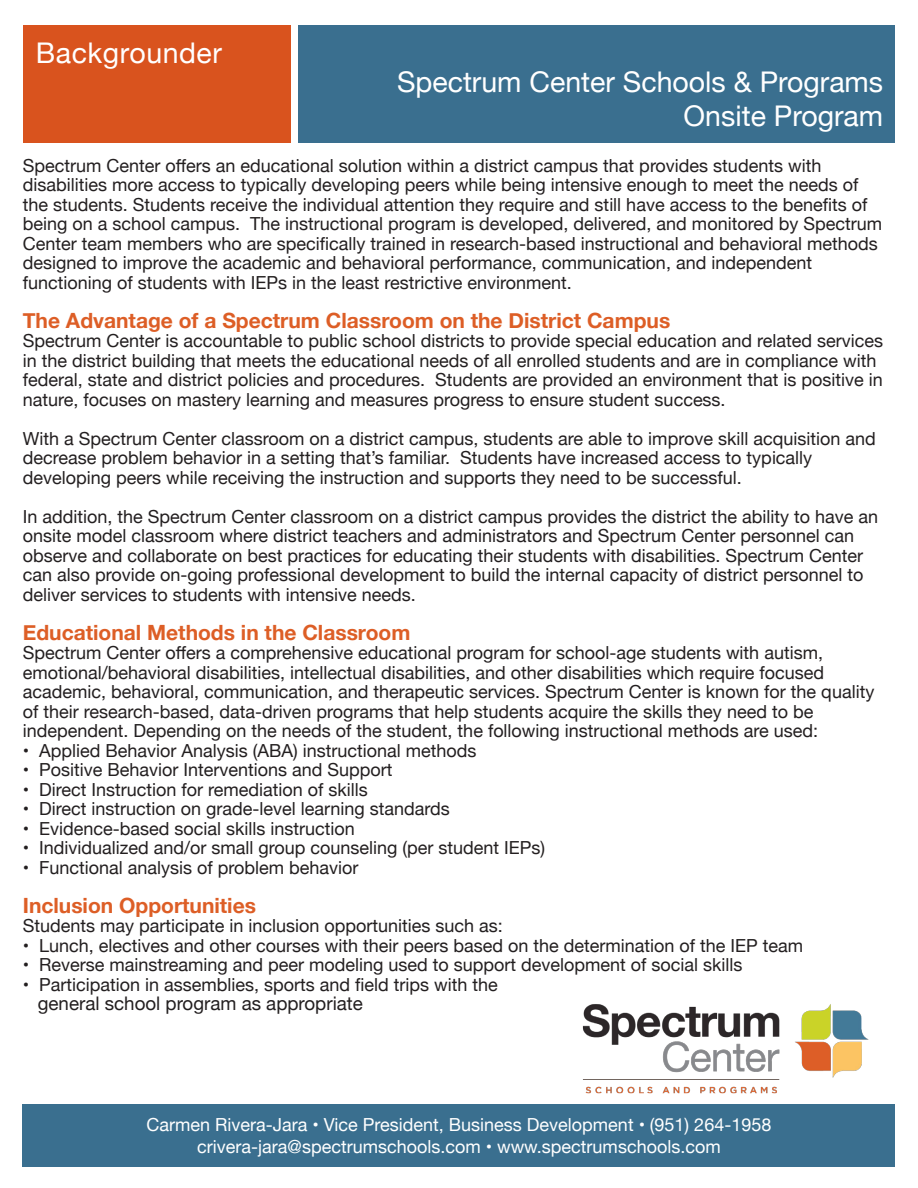
<style>
.page{position:relative;width:918px;height:1188px;background:#fff}
.page>*{position:absolute;margin:0;border:0;box-sizing:border-box;transform-origin:0 0}
.t1{font:28.5px "Helvetica Neue";color:#fff}
.t2{font:28.5px "Helvetica Neue";letter-spacing:.02em;color:#fff}
.t3{font:700 21px "Helvetica Neue";color:#dd5e26}
.t4{font:18.75px "Helvetica Neue";color:#231f20}
.t5{font:18px/19.5px "Helvetica Neue";color:#231f20}
.t6{font:18px "Helvetica Neue";color:#fff}
</style>
<div class="page">
<div style="left:23px;top:25px;width:268px;height:117px;background:#d9531e"></div>
<div style="left:298px;top:25px;width:597px;height:117px;background:#3a6f8f"></div>
<div style="left:23px;top:1104px;width:872px;height:63px;background:#3a6f8f"></div>
<img style="left:582px;top:1004px;width:287px;height:90px">
<p class="t2" style="left:36px;top:33px;width:188px">Backgrounder</p>
<p class="t1" style="left:397px;top:61px;width:488px">Spectrum Center Schools &amp; Programs</p>
<p class="t1" style="left:684px;top:95px;width:201px">Onsite Program</p>
<p class="t5" style="left:23px;top:157px;width:800px">Spectrum Center offers an educational solution within a district campus that provides students with</p>
<p class="t5" style="left:23px;top:176px;width:861px">disabilities more access to typically developing peers while being intensive enough to meet the needs of the students. Students receive the individual attention they require and still have access to the benefits of being on a school campus. The instructional program is developed, delivered, and monitored by Spectrum Center team members who are specifically trained in research-based instructional and behavioral methods designed to improve the academic and behavioral performance, communication, and independent</p>
<p class="t5" style="left:23px;top:274px;width:551px">functioning of students with IEPs in the least restrictive environment.</p>
<p class="t3" style="left:23px;top:304px;width:649px">The Advantage of a Spectrum Classroom on the District Campus</p>
<p class="t5" style="left:23px;top:332px;width:862px">Spectrum Center is accountable to public school districts to provide special education and related services in the district building that meets the educational needs of all enrolled students and are in compliance with federal, state and district policies and procedures. Students are provided an environment that is positive in nature, focuses on mastery learning and measures progress to ensure student success.</p>
<p class="t5" style="left:23px;top:430px;width:854px">With a Spectrum Center classroom on a district campus, students are able to improve skill acquisition and decrease problem behavior in a setting that’s familiar. Students have increased access to typically</p>
<p class="t5" style="left:23px;top:469px;width:721px">developing peers while receiving the instruction and supports they need to be successful.</p>
<p class="t5" style="left:23px;top:508px;width:857px">In addition, the Spectrum Center classroom on a district campus provides the district the ability to have an onsite model classroom where district teachers and administrators and Spectrum Center personnel can</p>
<p class="t5" style="left:23px;top:547px;width:842px;text-align:justify">observe and collaborate on best practices for educating their students with disabilities. Spectrum Center can also provide on-going professional development to build the internal capacity of district personnel to deliver services to students with intensive needs.</p>
<p class="t3" style="left:23px;top:616px;width:389px">Educational Methods in the Classroom</p>
<p class="t5" style="left:23px;top:644px;width:802px">Spectrum Center offers a comprehensive educational program for school-age students with autism,</p>
<p class="t5" style="left:23px;top:664px;width:803px">emotional/behavioral disabilities, intellectual disabilities, and other disabilities which require focused</p>
<p class="t5" style="left:23px;top:683px;width:853px">academic, behavioral, communication, and therapeutic services. Spectrum Center is known for the quality</p>
<p class="t5" style="left:23px;top:703px;width:792px">of their research-based, data-driven programs that help students acquire the skills they need to be</p>
<p class="t5" style="left:23px;top:722px;width:797px">independent. Depending on the needs of the student, the following instructional methods are used:</p>
<p class="t5" style="left:23px;top:742px;width:455px">• Applied Behavior Analysis (ABA) instructional methods</p>
<p class="t5" style="left:23px;top:761px;width:371px">• Positive Behavior Interventions and Support</p>
<p class="t5" style="left:23px;top:781px;width:347px">• Direct Instruction for remediation of skills</p>
<p class="t5" style="left:23px;top:800px;width:429px">• Direct instruction on grade-level learning standards</p>
<p class="t5" style="left:23px;top:820px;width:334px">• Evidence-based social skills instruction</p>
<p class="t5" style="left:23px;top:839px;width:524px">• Individualized and/or small group counseling (per student IEPs)</p>
<p class="t5" style="left:23px;top:859px;width:337px">• Functional analysis of problem behavior</p>
<p class="t3" style="left:23px;top:889px;width:235px">Inclusion Opportunities</p>
<p class="t5" style="left:23px;top:917px;width:482px">Students may participate in inclusion opportunities such as:</p>
<p class="t5" style="left:23px;top:937px;width:782px">• Lunch, electives and other courses with their peers based on the determination of the IEP team</p>
<p class="t5" style="left:23px;top:956px;width:721px">• Reverse mainstreaming and peer modeling used to support development of social skills</p>
<p class="t5" style="left:23px;top:976px;width:477px">• Participation in assemblies, sports and field trips with the</p>
<p class="t4" style="left:38px;top:990px;width:327px">general school program as appropriate</p>
<p class="t6" style="left:147px;top:1112px;width:626px">Carmen Rivera-Jara • Vice President, Business Development • (951) 264-1958</p>
<p class="t6" style="left:197px;top:1134px;width:525px">crivera-jara@spectrumschools.com • www.spectrumschools.com</p>
</div>
